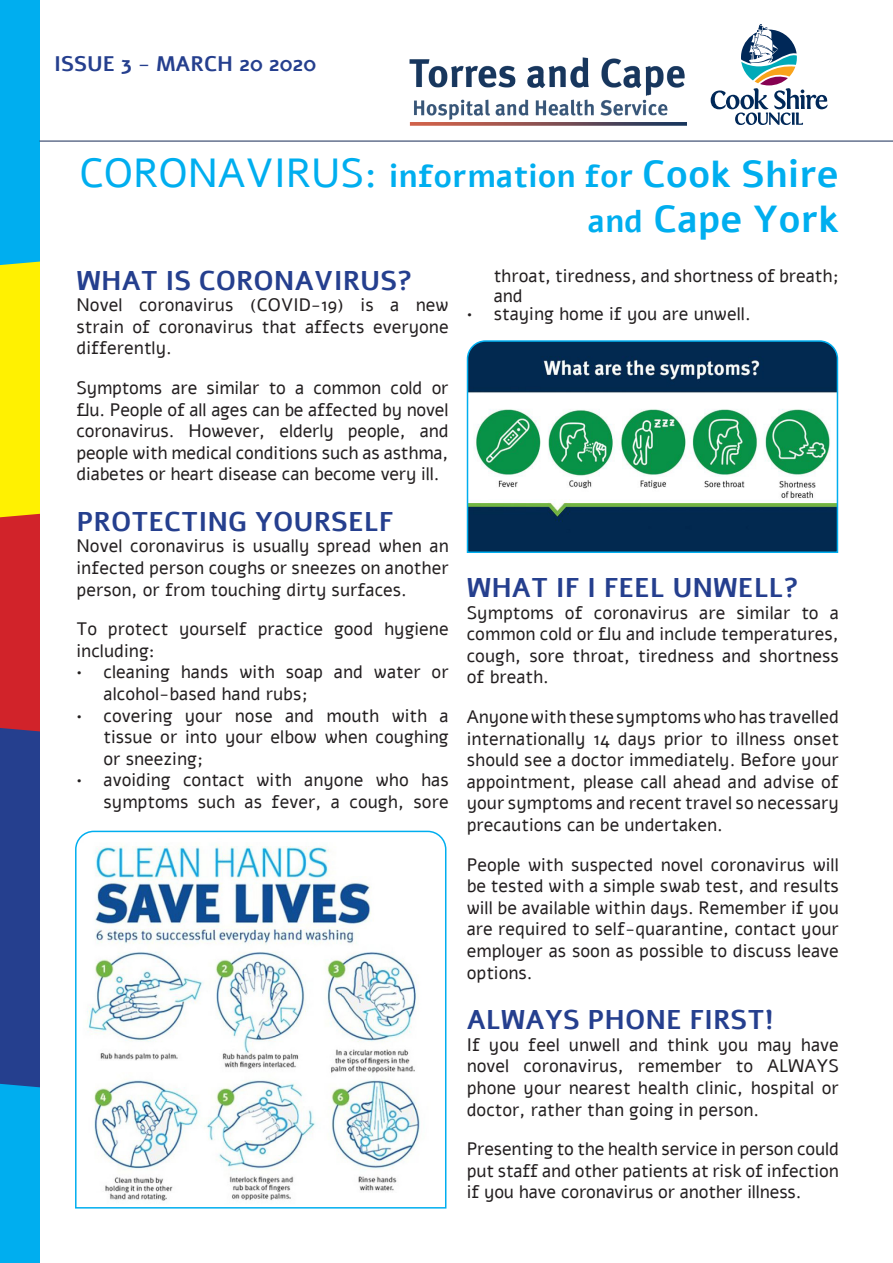
<style>
.page{position:relative;width:893px;height:1263px;background:#fff}
.page>*{position:absolute;margin:0;border:0;box-sizing:border-box;transform-origin:0 0}
.t1{font:700 37.5px "Alef";color:#00aeef}
.t2{font:700 31.5px "Alef";color:#00aeef}
.Subheading{font:700 27px "Alef";color:#253f8e}
.Subheading-2{font:700 21px "Alef";color:#253f8e}
.Body_text{font:18px/21.6px "Alef";color:#231f20;text-align:justify}
.s1{font-weight:400;font-size:40.5px}
.s2{font-size:37.5px}
.s3{font-size:31.5px}
</style>
<div class="page">
<div style="left:0;top:933px;width:65px;height:330px;background:#00aeef"></div>
<div style="left:0;top:491px;width:65px;height:251px;background:#d1232a"></div>
<div style="left:0;top:728px;width:40px;height:359px;background:#253f8e"></div>
<div style="left:0;top:0;width:72px;height:336px;background:#00aeef"></div>
<div style="left:0;top:261px;width:40px;height:256px;background:#fff101"></div>
<div style="left:40px;top:0;width:853px;height:1263px;background:#fff"></div>
<svg style="left:711px;top:24px;width:116px;height:101px"></svg>
<svg style="left:75px;top:830px;width:372px;height:379px"></svg>
<svg style="left:466px;top:340px;width:373px;height:213px"></svg>
<img style="left:409px;top:57px;width:278px;height:69px">
<hr style="left:40px;top:141px;width:853px;height:1px;background:#172b55">
<p class="Subheading-2" style="left:54px;top:50px;width:264px">ISSUE 3 - MARCH 20 2020</p>
<p class="t2" style="left:79px;top:155px;width:761px"><span class="s1">CORONAVIRUS:</span> information for <span class="s2">Cook Shire</span></p>
<p class="t1" style="left:587px;top:194px;width:253px"><span class="s3">and</span> Cape York</p>
<p class="Subheading" style="left:77px;top:262px;width:338px">WHAT IS CORONAVIRUS?</p>
<p class="Body_text" style="left:77px;top:294px;width:374px">Novel coronavirus (COVID-19) is a new strain of coronavirus that affects everyone differently.</p>
<p class="Body_text" style="left:77px;top:377px;width:374px">Symptoms are similar to a common cold or flu. People of all ages can be affected by novel coronavirus. However, elderly people, and people with medical conditions such as asthma, diabetes or heart disease can become very ill.</p>
<p class="Subheading" style="left:77px;top:503px;width:318px">PROTECTING YOURSELF</p>
<p class="Body_text" style="left:77px;top:535px;width:374px">Novel coronavirus is usually spread when an infected person coughs or sneezes on another person, or from touching dirty surfaces.</p>
<p class="Body_text" style="left:77px;top:618px;width:374px">To protect yourself practice good hygiene including:</p>
<p class="Body_text" style="left:104px;top:661px;width:347px;text-indent:-27px">• cleaning hands with soap and water or alcohol-based hand rubs;</p>
<p class="Body_text" style="left:104px;top:705px;width:347px;text-indent:-27px">• covering your nose and mouth with a tissue or into your elbow when coughing or sneezing;</p>
<p class="Body_text" style="left:77px;top:769px;width:374px;text-align:right">• avoiding contact with anyone who has symptoms such as fever, a cough, sore</p>
<p class="Body_text" style="left:494px;top:266px;width:347px;line-height:19.5px">throat, tiredness, and shortness of breath; and</p>
<p class="Body_text" style="left:467px;top:303px;width:286px">• staying home if you are unwell.</p>
<p class="Subheading" style="left:467px;top:570px;width:334px">WHAT IF I FEEL UNWELL?</p>
<p class="Body_text" style="left:467px;top:602px;width:374px">Symptoms of coronavirus are similar to a common cold or flu and include temperatures, cough, sore throat, tiredness and shortness of breath.</p>
<p class="Body_text" style="left:467px;top:706px;width:374px">Anyone with these symptoms who has travelled internationally 14 days prior to illness onset should see a doctor immediately. Before your appointment, please call ahead and advise of your symptoms and recent travel so necessary precautions can be undertaken.</p>
<p class="Body_text" style="left:467px;top:854px;width:374px">People with suspected novel coronavirus will be tested with a simple swab test, and results will be available within days. Remember if you are required to self-quarantine, contact your employer as soon as possible to discuss leave options.</p>
<p class="Subheading" style="left:467px;top:1002px;width:309px">ALWAYS PHONE FIRST!</p>
<p class="Body_text" style="left:467px;top:1034px;width:374px">If you feel unwell and think you may have novel coronavirus, remember to ALWAYS phone your nearest health clinic, hospital or doctor, rather than going in person.</p>
<p class="Body_text" style="left:467px;top:1138px;width:374px">Presenting to the health service in person could put staff and other patients at risk of infection if you have coronavirus or another illness.</p>
</div>
